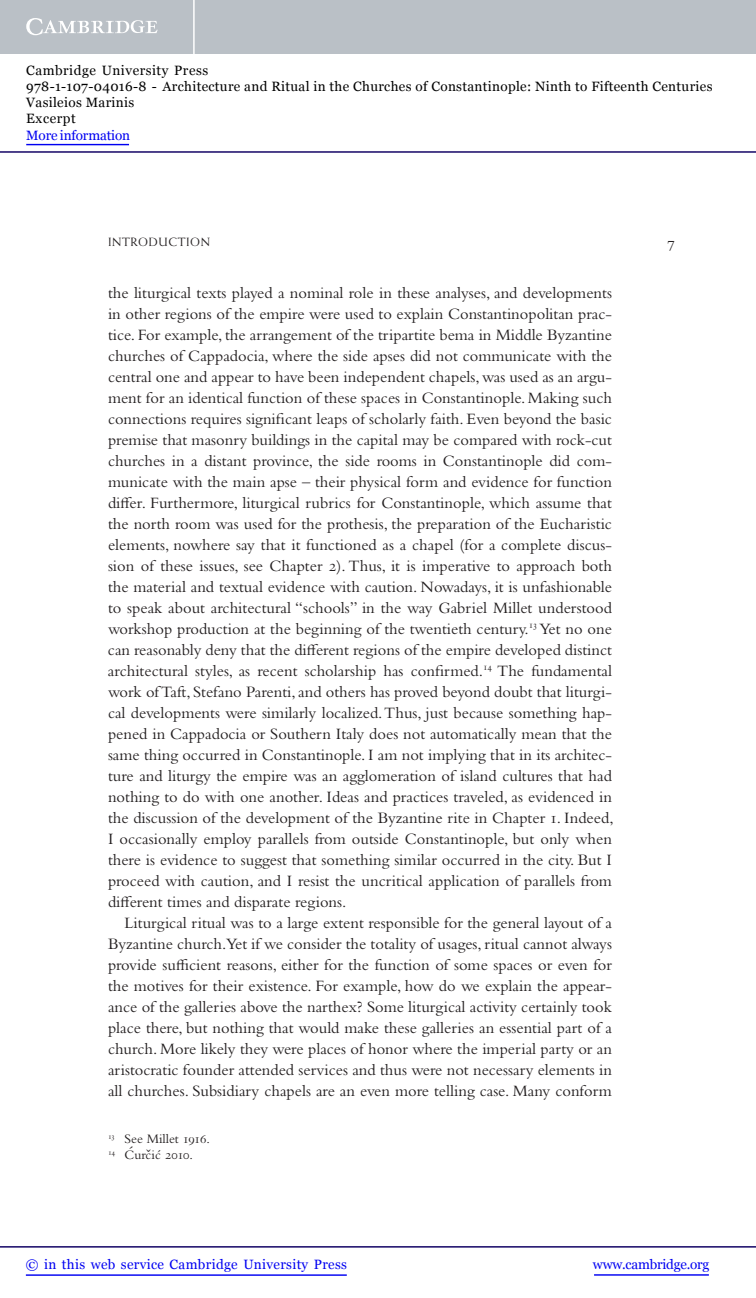
<style>
.page{position:relative;width:756px;height:1298px;background:#fff}
.page>*{position:absolute;margin:0;border:0;box-sizing:border-box;transform-origin:0 0}
.t1{font:16.5px/21px "Bembo Std";color:#231f20}
.t2{font:13.5px/16.2px "Georgia";letter-spacing:.025em;color:#000}
.t3{font:13.5px "Georgia";letter-spacing:.025em;color:#0000f1}
.t4{font:13.5px/15.8px "Bembo Std";letter-spacing:-.04em;color:#231f20}
.t5{font:13.5px "Georgia";letter-spacing:-.015em;color:#0000f1}
.t6{font:13.5px "Georgia";letter-spacing:-.01em;color:#0000f1}
.t7{font:12px "Weiss Std";letter-spacing:.05em;color:#231f20}
.s1{font-family:"Gandhari Unicode"}
</style>
<div class="page">
<div style="left:0;top:0;width:756px;height:54px;background:#bac0c6"></div>
<svg style="left:26px;top:18px;width:132px;height:17px"></svg>
<hr style="left:193px;top:0;width:2px;height:54px;background:#fff">
<hr style="left:0;top:151px;width:756px;height:2px;background:#150666">
<hr style="left:594px;top:1274px;width:115px;height:1px;background:#0000f1">
<hr style="left:0;top:1246px;width:756px;height:1px;background:#150666">
<hr style="left:26px;top:1274px;width:321px;height:1px;background:#0000f1">
<hr style="left:26px;top:144px;width:103px;height:1px;background:#0000f1">
<p class="t2" style="left:26px;top:62px;width:688px">Cambridge University Press<br>978-1-107-04016-8 - Architecture and Ritual in the Churches of Constantinople: Ninth to Fifteenth Centuries Vasileios Marinis<br>Excerpt</p>
<p class="t6" style="left:26px;top:127px;width:105px">More information</p>
<p class="t7" style="left:108px;top:237px;width:104px">INTRODUCTION</p>
<p class="t1" style="left:667px;top:234px;width:9px">7</p>
<p class="t1" style="left:108px;top:283px;width:507px">the liturgical texts played a nominal role in these analyses, and developments in other regions of the empire were used to explain Constantinopolitan prac&shy;tice. For example, the arrangement of the tripartite bema in Middle Byzantine churches of Cappadocia, where the side apses did not communicate with the central one and appear to have been independent chapels, was used as an argu&shy;ment for an identical function of these spaces in Constantinople. Making such connections requires significant leaps of scholarly faith. Even beyond the basic premise that masonry buildings in the capital may be compared with rock-cut churches in a distant province, the side rooms in Constantinople did com&shy;municate with the main apse – their physical form and evidence for function differ. Furthermore, liturgical rubrics for Constantinople, which assume that the north room was used for the prothesis, the preparation of the Eucharistic elements, nowhere say that it functioned as a chapel (for a complete discus&shy;sion of these issues, see Chapter 2 ). Thus, it is imperative to approach both the material and textual evidence with caution. Nowadays, it is unfashionable to speak about architectural “schools” in the way Gabriel Millet understood workshop production at the beginning of the twentieth century. <sup>13</sup> Yet no one can reasonably deny that the different regions of the empire developed distinct architectural styles, as recent scholarship has confirmed. <sup>14</sup> The fundamental work of Taft, Stefano Parenti, and others has proved beyond doubt that liturgi&shy;cal developments were similarly localized. Thus, just because something hap&shy;pened in Cappadocia or Southern Italy does not automatically mean that the same thing occurred in Constantinople. I am not implying that in its architec&shy;ture and liturgy the empire was an agglomeration of island cultures that had nothing to do with one another. Ideas and practices traveled, as evidenced in the discussion of the development of the Byzantine rite in Chapter 1 . Indeed, I occasionally employ parallels from outside Constantinople, but only when there is evidence to suggest that something similar occurred in the city. But I proceed with caution, and I resist the uncritical application of parallels from different times and disparate regions.</p>
<p class="t1" style="left:108px;top:913px;width:506px;text-align:justify;text-indent:16px">Liturgical ritual was to a large extent responsible for the general layout of a Byzantine church.Yet if we consider the totality of usages, ritual cannot always provide sufficient reasons, either for the function of some spaces or even for the motives for their existence. For example, how do we explain the appear&shy;ance of the galleries above the narthex? Some liturgical activity certainly took place there, but nothing that would make these galleries an essential part of a church. More likely they were places of honor where the imperial party or an aristocratic founder attended services and thus were not necessary elements in all churches. Subsidiary chapels are an even more telling case. Many conform</p>
<p class="t4" style="left:108px;top:1132px;width:103px"><sup>13</sup> See Millet 1916 .<br><sup>14</sup> C<sup>́</sup>ur c i <span class="s1">̌</span>c´ 2010 .</p>
<p class="t3" style="left:26px;top:1256px;width:323px">© in this web service Cambridge University Press</p>
<p class="t5" style="left:593px;top:1256px;width:118px">www.cambridge.org</p>
</div>
